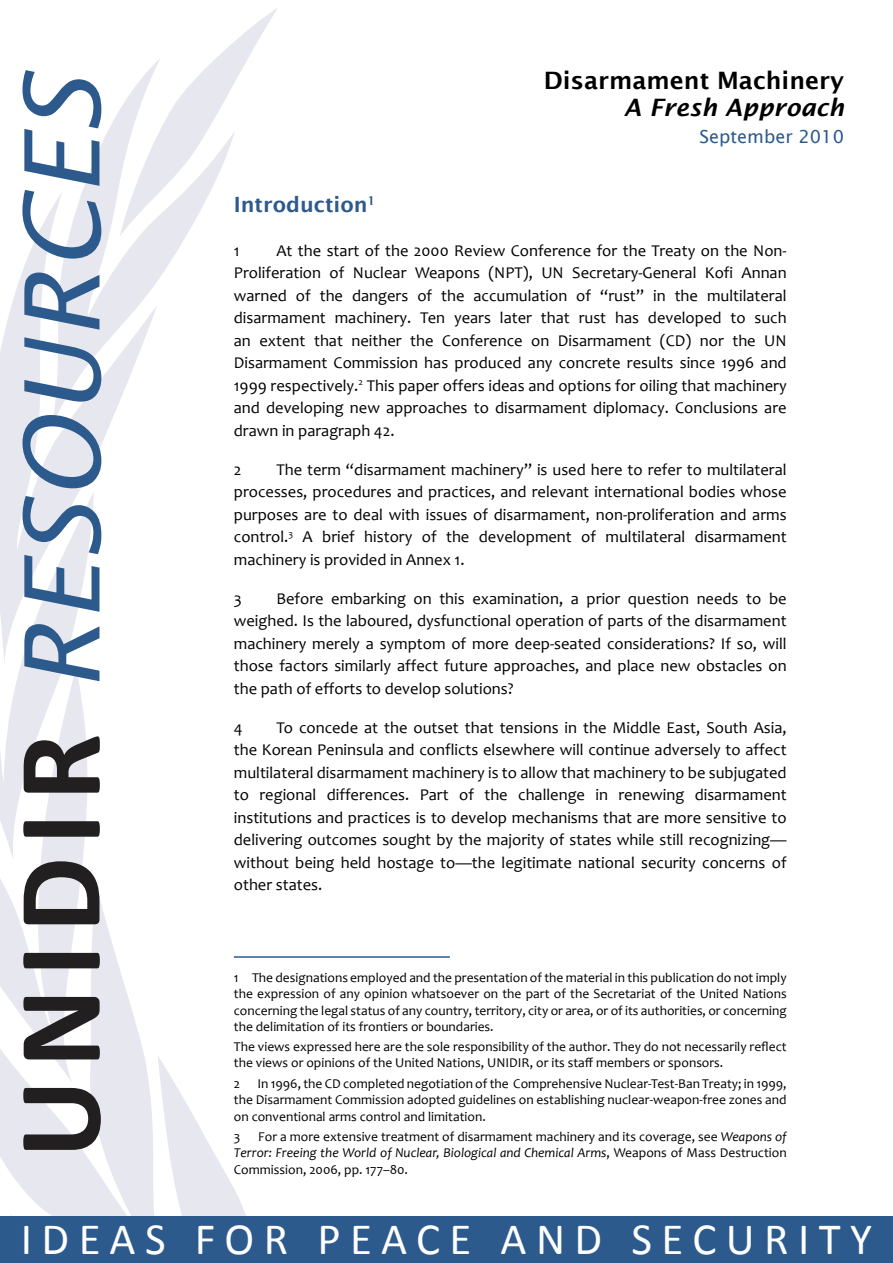
<style>
.page{position:relative;width:893px;height:1263px;background:#fff}
.page>*{position:absolute;margin:0;border:0;box-sizing:border-box;transform-origin:0 0}
.t1{font:italic 103.95px "Lucida Sans";color:#2d5a8c}
.t2{font:45px "Calibri";letter-spacing:.21em;color:#fff}
.t3{font:600 24px "Lucida Sans";color:#000}
.t4{font:italic 600 24px "Lucida Sans";color:#000}
.t5{font:600 21px "Lucida Sans";color:#2d5a8c}
.t6{font:18px "Lucida Sans";color:#2d5a8c}
.t7{font:16.5px/22.5px "Candara";color:#000;text-align:justify}
.t8{font:13.5px/16.2px "Candara";color:#000;text-align:justify}
.s1{font-family:"Calibri";font-weight:700;font-style:normal;font-size:120px;color:#221f20}
.s2{font-style:italic}
</style>
<div class="page">
<svg style="left:162px;top:1063px;width:84px;height:153px"></svg>
<svg style="left:0;top:883px;width:162px;height:333px;fill:#e7e8ef"></svg>
<svg style="left:0;top:664px;width:94px;height:419px"></svg>
<svg style="left:0;top:209px;width:110px;height:455px;fill:#e7e8ef"></svg>
<svg style="left:52px;top:110px;width:133px;height:314px"></svg>
<svg style="left:120px;top:8px;width:158px;height:229px"></svg>
<div style="left:0;top:1216px;width:893px;height:47px;background:#2d5a8c"></div>
<hr style="left:234px;top:956px;width:216px;height:2px;background:#2d5a8c">
<h1 class="t1" style="left:3px;top:1158px;width:1089px;rotate:-90deg"><span class="s1">UNIDIR</span> RESOURCES</h1>
<h3 class="t3" style="left:544px;top:66px;width:302px">Disarmament Machinery</h3>
<h3 class="t4" style="left:624px;top:93px;width:222px">A Fresh Approach</h3>
<p class="t6" style="left:699px;top:126px;width:146px">September 2010</p>
<p class="t5" style="left:234px;top:192px;width:143px">Introduction<sup>1</sup></p>
<p class="t7" style="left:234px;top:239px;width:7px">1</p>
<p class="t7" style="left:234px;top:239px;width:554px;text-indent:43px">At the start of the 2000 Review Conference for the Treaty on the Non-Proliferation of Nuclear Weapons (NPT), UN Secretary-General Kofi Annan warned of the dangers of the accumulation of “rust” in the multilateral disarmament machinery. Ten years later that rust has developed to such an extent that neither the Conference on Disarmament (CD) nor the UN Disarmament Commission has produced any concrete results since 1996 and 1999 respectively.<sup>2</sup> This paper offers ideas and options for oiling that machinery and developing new approaches to disarmament diplomacy. Conclusions are drawn in paragraph 42.</p>
<p class="t7" style="left:234px;top:458px;width:9px">2</p>
<p class="t7" style="left:234px;top:458px;width:554px;text-indent:43px">The term “disarmament machinery” is used here to refer to multilateral processes, procedures and practices, and relevant international bodies whose purposes are to deal with issues of disarmament, non-proliferation and arms control.<sup>3</sup> A brief history of the development of multilateral disarmament machinery is provided in Annex 1.</p>
<p class="t7" style="left:234px;top:587px;width:10px">3</p>
<p class="t7" style="left:234px;top:587px;width:554px;text-indent:43px">Before embarking on this examination, a prior question needs to be weighed. Is the laboured, dysfunctional operation of parts of the disarmament machinery merely a symptom of more deep-seated considerations? If so, will those factors similarly affect future approaches, and place new obstacles on the path of efforts to develop solutions?</p>
<p class="t7" style="left:234px;top:716px;width:10px">4</p>
<p class="t7" style="left:234px;top:716px;width:554px;text-indent:43px">To concede at the outset that tensions in the Middle East, South Asia, the Korean Peninsula and conflicts elsewhere will continue adversely to affect multilateral disarmament machinery is to allow that machinery to be subjugated to regional differences. Part of the challenge in renewing disarmament institutions and practices is to develop mechanisms that are more sensitive to delivering outcomes sought by the majority of states while still recognizing— without being held hostage to—the legitimate national security concerns of other states.</p>
<p class="t8" style="left:234px;top:970px;width:554px">1 The designations employed and the presentation of the material in this publication do not imply the expression of any opinion whatsoever on the part of the Secretariat of the United Nations concerning the legal status of any country, territory, city or area, or of its authorities, or concerning the delimitation of its frontiers or boundaries.</p>
<p class="t8" style="left:234px;top:1039px;width:554px">The views expressed here are the sole responsibility of the author. They do not necessarily reflect the views or opinions of the United Nations, UNIDIR, or its staff members or sponsors.</p>
<p class="t8" style="left:234px;top:1076px;width:8px">2</p>
<p class="t8" style="left:234px;top:1076px;width:554px;text-indent:24px">In 1996, the CD completed negotiation of the Comprehensive Nuclear-Test-Ban Treaty; in 1999, the Disarmament Commission adopted guidelines on establishing nuclear-weapon-free zones and on conventional arms control and limitation.</p>
<p class="t8" style="left:234px;top:1129px;width:8px">3</p>
<p class="t8" style="left:234px;top:1129px;width:554px;text-indent:24px">For a more extensive treatment of disarmament machinery and its coverage, see <span class="s2">Weapons of Terror: Freeing the World of Nuclear, Biological and Chemical Arms</span>, Weapons of Mass Destruction Commission, 2006, pp. 177–80.</p>
<h2 class="t2" style="left:21px;top:1211px;width:853px">IDEAS FOR PEACE AND SECURITY</h2>
</div>
